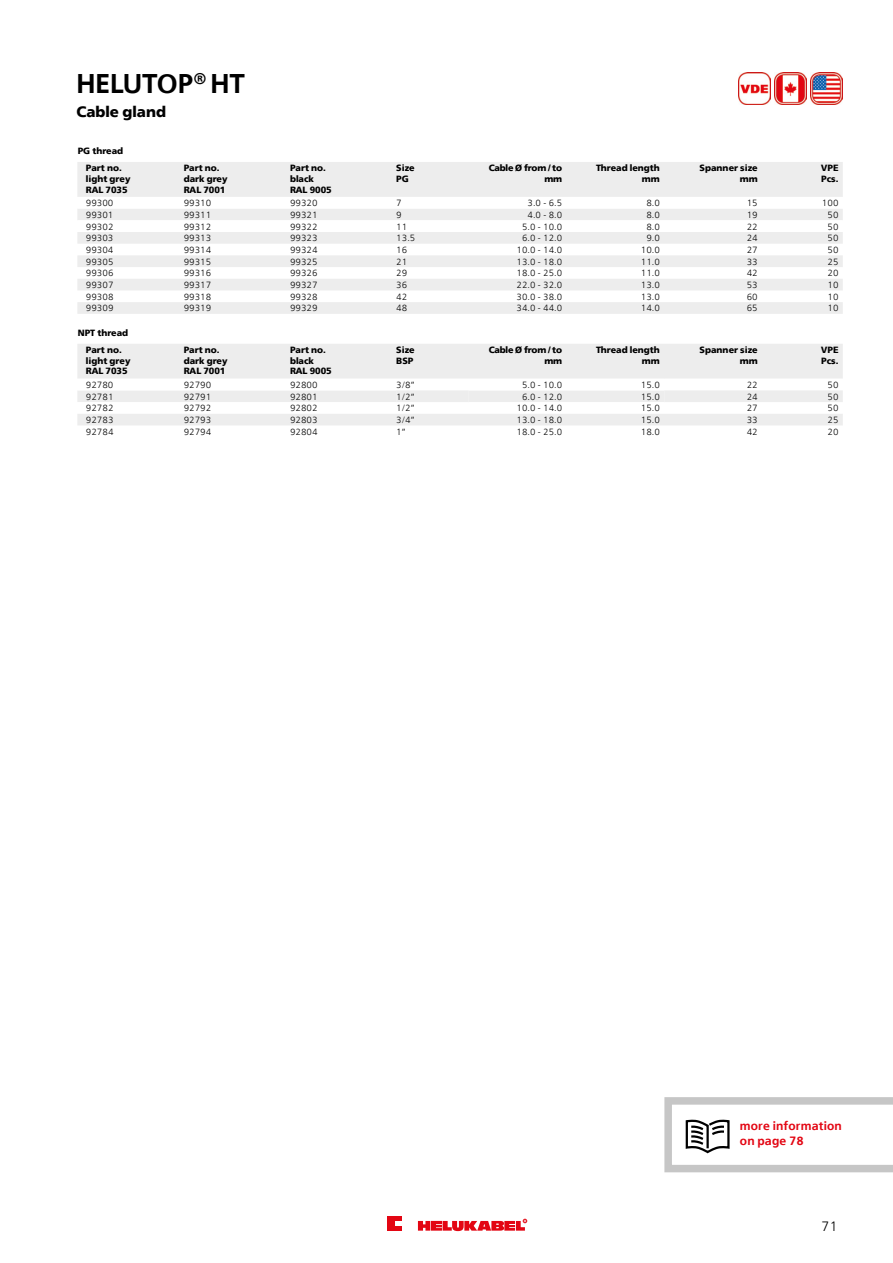
<style>
.page{position:relative;width:893px;height:1263px;background:#fff}
.page>*{position:absolute;margin:0;border:0;box-sizing:border-box;transform-origin:0 0}
.t1{font:600 27px "Free Set";color:#000}
.t2{font:700 15px "Free Set";color:#000}
.t3{font:300 13.5px "Free Set";color:#000}
.t4{font:600 12px/14.4px "Free Set";letter-spacing:.015em;color:#e30613}
.t5{font:300 9px "Free Set";color:#000}
.t6{font:700 9px/10.8px "Free Set";color:#000}
.t7{font:700 9px/10.8px "Free Set";letter-spacing:-.02em;color:#000;text-align:right}
</style>
<div class="page">
<div style="left:387px;top:1216px;width:15px;height:5px;background:#e30613"></div>
<div style="left:387px;top:1225px;width:15px;height:5px;background:#e30613"></div>
<svg style="left:387px;top:1221px;width:8px;height:4px"></svg>
<svg style="left:418px;top:1219px;width:109px;height:12px"></svg>
<svg style="left:664px;top:1097px;width:229px;height:75px"></svg>
<div style="left:77px;top:162px;width:766px;height:35px;background:#ededed"></div>
<div style="left:77px;top:209px;width:766px;height:11px;background:#ededed"></div>
<svg style="left:77px;top:232px;width:766px;height:82px;fill:#ededed"></svg>
<svg style="left:77px;top:344px;width:766px;height:81px"></svg>
<img style="left:774px;top:72px;width:32px;height:32px">
<img style="left:738px;top:72px;width:32px;height:32px">
<img style="left:810px;top:72px;width:32px;height:32px">
<h1 class="t1" style="left:77px;top:66px;width:170px">HELUTOP<sup>®</sup> HT</h1>
<h2 class="t2" style="left:77px;top:102px;width:91px">Cable gland</h2>
<p class="t6" style="left:78px;top:145px;width:47px">PG thread</p>
<p class="t6" style="left:86px;top:162px;width:46px">Part no. light grey<br>RAL 7035</p>
<p class="t6" style="left:184px;top:162px;width:45px">Part no. dark grey<br>RAL 7001</p>
<p class="t6" style="left:290px;top:162px;width:43px">Part no. black<br>RAL 9005</p>
<p class="t6" style="left:396px;top:162px;width:20px">Size<br>PG</p>
<p class="t7" style="left:489px;top:162px;width:75px">Cable Ø from / to mm</p>
<p class="t6" style="left:596px;top:162px;width:65px;text-align:right">Thread length mm</p>
<p class="t6" style="left:700px;top:162px;width:60px;text-align:right">Spanner size mm</p>
<p class="t6" style="left:821px;top:162px;width:19px">VPE<br>Pcs.</p>
<p class="t5" style="left:86px;top:198px;width:29px">99300</p>
<p class="t5" style="left:184px;top:198px;width:29px">99310</p>
<p class="t5" style="left:290px;top:198px;width:29px">99320</p>
<p class="t5" style="left:396px;top:198px;width:7px">7</p>
<p class="t5" style="left:527px;top:198px;width:36px">3.0 - 6.5</p>
<p class="t5" style="left:646px;top:198px;width:15px">8.0</p>
<p class="t5" style="left:747px;top:198px;width:13px">15</p>
<p class="t5" style="left:822px;top:198px;width:18px">100</p>
<p class="t5" style="left:86px;top:209px;width:29px">99301</p>
<p class="t5" style="left:184px;top:209px;width:29px">99311</p>
<p class="t5" style="left:290px;top:209px;width:29px">99321</p>
<p class="t5" style="left:396px;top:209px;width:7px">9</p>
<p class="t5" style="left:527px;top:209px;width:36px">4.0 - 8.0</p>
<p class="t5" style="left:646px;top:209px;width:15px">8.0</p>
<p class="t5" style="left:747px;top:209px;width:13px">19</p>
<p class="t5" style="left:827px;top:209px;width:13px">50</p>
<p class="t5" style="left:86px;top:221px;width:29px">99302</p>
<p class="t5" style="left:184px;top:221px;width:29px">99312</p>
<p class="t5" style="left:290px;top:221px;width:29px">99322</p>
<p class="t5" style="left:396px;top:221px;width:13px">11</p>
<p class="t5" style="left:522px;top:221px;width:42px">5.0 - 10.0</p>
<p class="t5" style="left:646px;top:221px;width:15px">8.0</p>
<p class="t5" style="left:747px;top:221px;width:13px">22</p>
<p class="t5" style="left:827px;top:221px;width:13px">50</p>
<p class="t5" style="left:86px;top:233px;width:29px">99303</p>
<p class="t5" style="left:184px;top:233px;width:29px">99313</p>
<p class="t5" style="left:290px;top:233px;width:29px">99323</p>
<p class="t5" style="left:396px;top:233px;width:21px">13.5</p>
<p class="t5" style="left:522px;top:233px;width:42px">6.0 - 12.0</p>
<p class="t5" style="left:646px;top:233px;width:15px">9.0</p>
<p class="t5" style="left:747px;top:233px;width:13px">24</p>
<p class="t5" style="left:827px;top:233px;width:13px">50</p>
<p class="t5" style="left:86px;top:244px;width:29px">99304</p>
<p class="t5" style="left:184px;top:244px;width:29px">99314</p>
<p class="t5" style="left:290px;top:244px;width:29px">99324</p>
<p class="t5" style="left:396px;top:244px;width:13px">16</p>
<p class="t5" style="left:517px;top:244px;width:47px">10.0 - 14.0</p>
<p class="t5" style="left:641px;top:244px;width:21px">10.0</p>
<p class="t5" style="left:747px;top:244px;width:13px">27</p>
<p class="t5" style="left:827px;top:244px;width:13px">50</p>
<p class="t5" style="left:86px;top:256px;width:29px">99305</p>
<p class="t5" style="left:184px;top:256px;width:29px">99315</p>
<p class="t5" style="left:290px;top:256px;width:29px">99325</p>
<p class="t5" style="left:396px;top:256px;width:13px">21</p>
<p class="t5" style="left:517px;top:256px;width:47px">13.0 - 18.0</p>
<p class="t5" style="left:641px;top:256px;width:21px">11.0</p>
<p class="t5" style="left:747px;top:256px;width:13px">33</p>
<p class="t5" style="left:827px;top:256px;width:13px">25</p>
<p class="t5" style="left:86px;top:268px;width:29px">99306</p>
<p class="t5" style="left:184px;top:268px;width:29px">99316</p>
<p class="t5" style="left:290px;top:268px;width:29px">99326</p>
<p class="t5" style="left:396px;top:268px;width:13px">29</p>
<p class="t5" style="left:517px;top:268px;width:47px">18.0 - 25.0</p>
<p class="t5" style="left:641px;top:268px;width:21px">11.0</p>
<p class="t5" style="left:747px;top:268px;width:13px">42</p>
<p class="t5" style="left:827px;top:268px;width:13px">20</p>
<p class="t5" style="left:86px;top:279px;width:29px">99307</p>
<p class="t5" style="left:184px;top:279px;width:29px">99317</p>
<p class="t5" style="left:290px;top:279px;width:29px">99327</p>
<p class="t5" style="left:396px;top:279px;width:13px">36</p>
<p class="t5" style="left:517px;top:279px;width:47px">22.0 - 32.0</p>
<p class="t5" style="left:641px;top:279px;width:21px">13.0</p>
<p class="t5" style="left:747px;top:279px;width:13px">53</p>
<p class="t5" style="left:827px;top:279px;width:13px">10</p>
<p class="t5" style="left:86px;top:291px;width:29px">99308</p>
<p class="t5" style="left:184px;top:291px;width:29px">99318</p>
<p class="t5" style="left:290px;top:291px;width:29px">99328</p>
<p class="t5" style="left:396px;top:291px;width:13px">42</p>
<p class="t5" style="left:517px;top:291px;width:47px">30.0 - 38.0</p>
<p class="t5" style="left:641px;top:291px;width:21px">13.0</p>
<p class="t5" style="left:747px;top:291px;width:13px">60</p>
<p class="t5" style="left:827px;top:291px;width:13px">10</p>
<p class="t5" style="left:86px;top:303px;width:29px">99309</p>
<p class="t5" style="left:184px;top:303px;width:29px">99319</p>
<p class="t5" style="left:290px;top:303px;width:29px">99329</p>
<p class="t5" style="left:396px;top:303px;width:13px">48</p>
<p class="t5" style="left:517px;top:303px;width:47px">34.0 - 44.0</p>
<p class="t5" style="left:641px;top:303px;width:21px">14.0</p>
<p class="t5" style="left:747px;top:303px;width:13px">65</p>
<p class="t5" style="left:827px;top:303px;width:13px">10</p>
<p class="t6" style="left:86px;top:344px;width:46px">Part no. light grey<br>RAL 7035</p>
<p class="t6" style="left:184px;top:344px;width:45px">Part no. dark grey<br>RAL 7001</p>
<p class="t6" style="left:290px;top:344px;width:43px">Part no. black<br>RAL 9005</p>
<p class="t6" style="left:396px;top:344px;width:20px">Size<br>BSP</p>
<p class="t7" style="left:489px;top:344px;width:75px">Cable Ø from / to mm</p>
<p class="t6" style="left:596px;top:344px;width:65px;text-align:right">Thread length mm</p>
<p class="t6" style="left:700px;top:344px;width:60px;text-align:right">Spanner size mm</p>
<p class="t6" style="left:821px;top:344px;width:19px">VPE<br>Pcs.</p>
<p class="t5" style="left:86px;top:379px;width:29px">92780</p>
<p class="t5" style="left:184px;top:379px;width:29px">92790</p>
<p class="t5" style="left:290px;top:379px;width:29px">92800</p>
<p class="t5" style="left:396px;top:379px;width:20px">3/8“</p>
<p class="t5" style="left:522px;top:379px;width:42px">5.0 - 10.0</p>
<p class="t5" style="left:641px;top:379px;width:21px">15.0</p>
<p class="t5" style="left:747px;top:379px;width:13px">22</p>
<p class="t5" style="left:827px;top:379px;width:13px">50</p>
<p class="t5" style="left:86px;top:391px;width:29px">92781</p>
<p class="t5" style="left:184px;top:391px;width:29px">92791</p>
<p class="t5" style="left:290px;top:391px;width:29px">92801</p>
<p class="t5" style="left:396px;top:391px;width:20px">1/2“</p>
<p class="t5" style="left:522px;top:391px;width:42px">6.0 - 12.0</p>
<p class="t5" style="left:641px;top:391px;width:21px">15.0</p>
<p class="t5" style="left:747px;top:391px;width:13px">24</p>
<p class="t5" style="left:827px;top:391px;width:13px">50</p>
<p class="t5" style="left:86px;top:403px;width:29px">92782</p>
<p class="t5" style="left:184px;top:403px;width:29px">92792</p>
<p class="t5" style="left:290px;top:403px;width:29px">92802</p>
<p class="t5" style="left:396px;top:403px;width:20px">1/2“</p>
<p class="t5" style="left:517px;top:403px;width:47px">10.0 - 14.0</p>
<p class="t5" style="left:641px;top:403px;width:21px">15.0</p>
<p class="t5" style="left:747px;top:403px;width:13px">27</p>
<p class="t5" style="left:827px;top:403px;width:13px">50</p>
<p class="t5" style="left:86px;top:414px;width:29px">92783</p>
<p class="t5" style="left:184px;top:414px;width:29px">92793</p>
<p class="t5" style="left:290px;top:414px;width:29px">92803</p>
<p class="t5" style="left:396px;top:414px;width:20px">3/4“</p>
<p class="t5" style="left:517px;top:414px;width:47px">13.0 - 18.0</p>
<p class="t5" style="left:641px;top:414px;width:21px">15.0</p>
<p class="t5" style="left:747px;top:414px;width:13px">33</p>
<p class="t5" style="left:827px;top:414px;width:13px">25</p>
<p class="t5" style="left:86px;top:426px;width:29px">92784</p>
<p class="t5" style="left:184px;top:426px;width:29px">92794</p>
<p class="t5" style="left:290px;top:426px;width:29px">92804</p>
<p class="t5" style="left:396px;top:426px;width:11px">1“</p>
<p class="t5" style="left:517px;top:426px;width:47px">18.0 - 25.0</p>
<p class="t5" style="left:641px;top:426px;width:21px">18.0</p>
<p class="t5" style="left:747px;top:426px;width:13px">42</p>
<p class="t5" style="left:827px;top:426px;width:13px">20</p>
<p class="t6" style="left:78px;top:327px;width:52px">NPT thread</p>
<h3 class="t4" style="left:740px;top:1119px;width:103px">more information on page 78</h3>
<h3 class="t3" style="left:821px;top:1218px;width:18px">71</h3>
</div>
